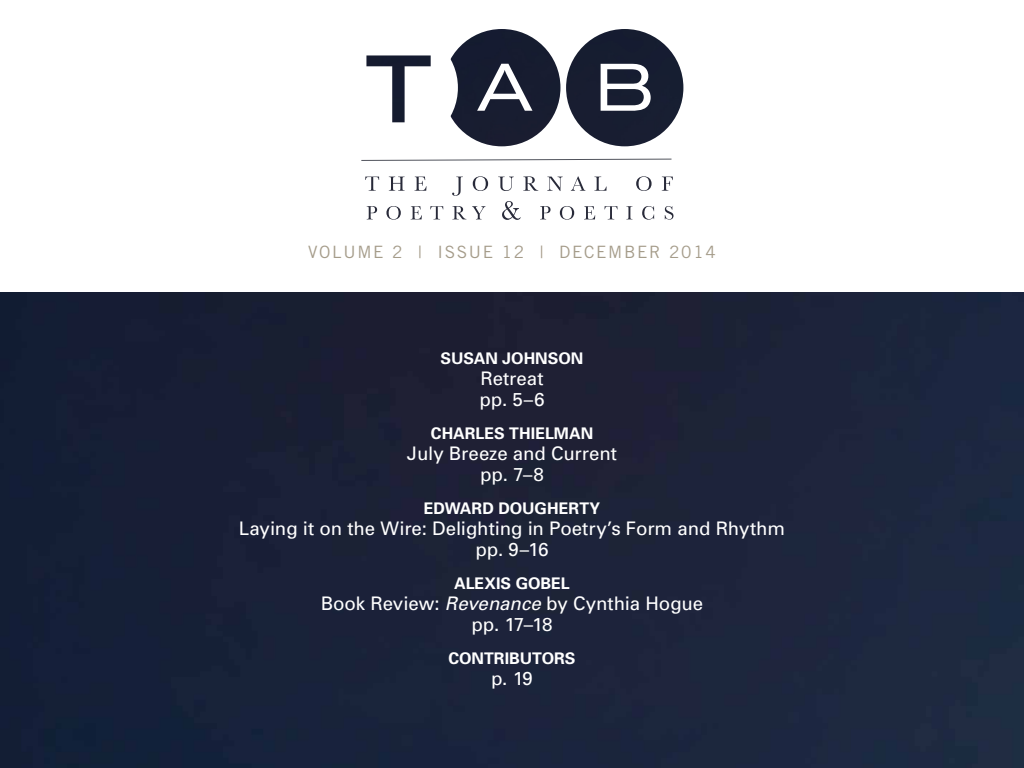
<style>
.page{position:relative;width:1024px;height:768px;background:#fff}
.page>*{position:absolute;margin:0;border:0;box-sizing:border-box;transform-origin:0 0}
.t1{font:18.7px/21px "Univers";letter-spacing:-.005em;color:#fff;text-align:center}
.t2{font:17px "Trade Gothic";letter-spacing:.1em;color:#a59c8a}
.t3{font:700 16px "Univers";color:#fff}
.s1{font-style:italic}
</style>
<div class="page">
<img style="left:0;top:292px;width:1024px;height:476px">
<svg style="left:450px;top:29px;width:233px;height:117px"></svg>
<div style="left:341px;top:29px;width:117px;height:117px;background:#fff;border-radius:50%"></div>
<img style="left:366px;top:55px;width:65px;height:67px">
<svg style="left:361px;top:158px;width:311px;height:3px"></svg>
<svg style="left:365px;top:177px;width:14px;height:14px"></svg>
<svg style="left:389px;top:177px;width:16px;height:14px"></svg>
<svg style="left:415px;top:177px;width:12px;height:14px"></svg>
<svg style="left:452px;top:177px;width:11px;height:19px"></svg>
<svg style="left:473px;top:176px;width:15px;height:15px"></svg>
<svg style="left:498px;top:177px;width:16px;height:14px"></svg>
<svg style="left:523px;top:176px;width:15px;height:15px"></svg>
<svg style="left:547px;top:177px;width:16px;height:14px"></svg>
<svg style="left:571px;top:176px;width:14px;height:15px"></svg>
<svg style="left:594px;top:177px;width:13px;height:14px"></svg>
<svg style="left:636px;top:176px;width:16px;height:15px"></svg>
<svg style="left:662px;top:177px;width:11px;height:14px"></svg>
<svg style="left:367px;top:206px;width:10px;height:13px"></svg>
<svg style="left:386px;top:206px;width:15px;height:14px"></svg>
<svg style="left:411px;top:206px;width:11px;height:13px"></svg>
<svg style="left:430px;top:206px;width:13px;height:13px"></svg>
<svg style="left:452px;top:206px;width:14px;height:13px"></svg>
<svg style="left:472px;top:206px;width:14px;height:13px"></svg>
<svg style="left:502px;top:201px;width:19px;height:19px"></svg>
<svg style="left:540px;top:206px;width:11px;height:13px"></svg>
<svg style="left:560px;top:206px;width:14px;height:14px"></svg>
<svg style="left:584px;top:206px;width:11px;height:13px"></svg>
<svg style="left:605px;top:206px;width:12px;height:13px"></svg>
<svg style="left:626px;top:206px;width:6px;height:13px"></svg>
<svg style="left:642px;top:206px;width:12px;height:14px"></svg>
<svg style="left:665px;top:206px;width:9px;height:14px"></svg>
<h1 class="t2" style="left:308px;top:242px;width:409px">VOLUME 2 | ISSUE 12 | DECEMBER 2014</h1>
<p class="t3" style="left:441px;top:348px;width:144px">SUSAN JOHNSON</p>
<p class="t1" style="left:479px;top:368px;width:67px;text-align:left">Retreat pp. 5–6</p>
<p class="t3" style="left:431px;top:423px;width:164px">CHARLES THIELMAN</p>
<p class="t1" style="left:407px;top:443px;width:212px">July Breeze and Current pp. 7–8</p>
<p class="t3" style="left:424px;top:498px;width:178px">EDWARD DOUGHERTY</p>
<p class="t1" style="left:239px;top:518px;width:548px">Laying it on the Wire: Delighting in Poetry’s Form and Rhythm pp. 9–16</p>
<p class="t3" style="left:454px;top:573px;width:117px">ALEXIS GOBEL</p>
<p class="t1" style="left:321px;top:593px;width:384px">Book Review: <span class="s1">Revenance</span> by Cynthia Hogue pp. 17–18</p>
<p class="t3" style="left:448px;top:648px;width:129px">CONTRIBUTORS</p>
<p class="t1" style="left:491px;top:668px;width:43px">p. 19</p>
</div>
